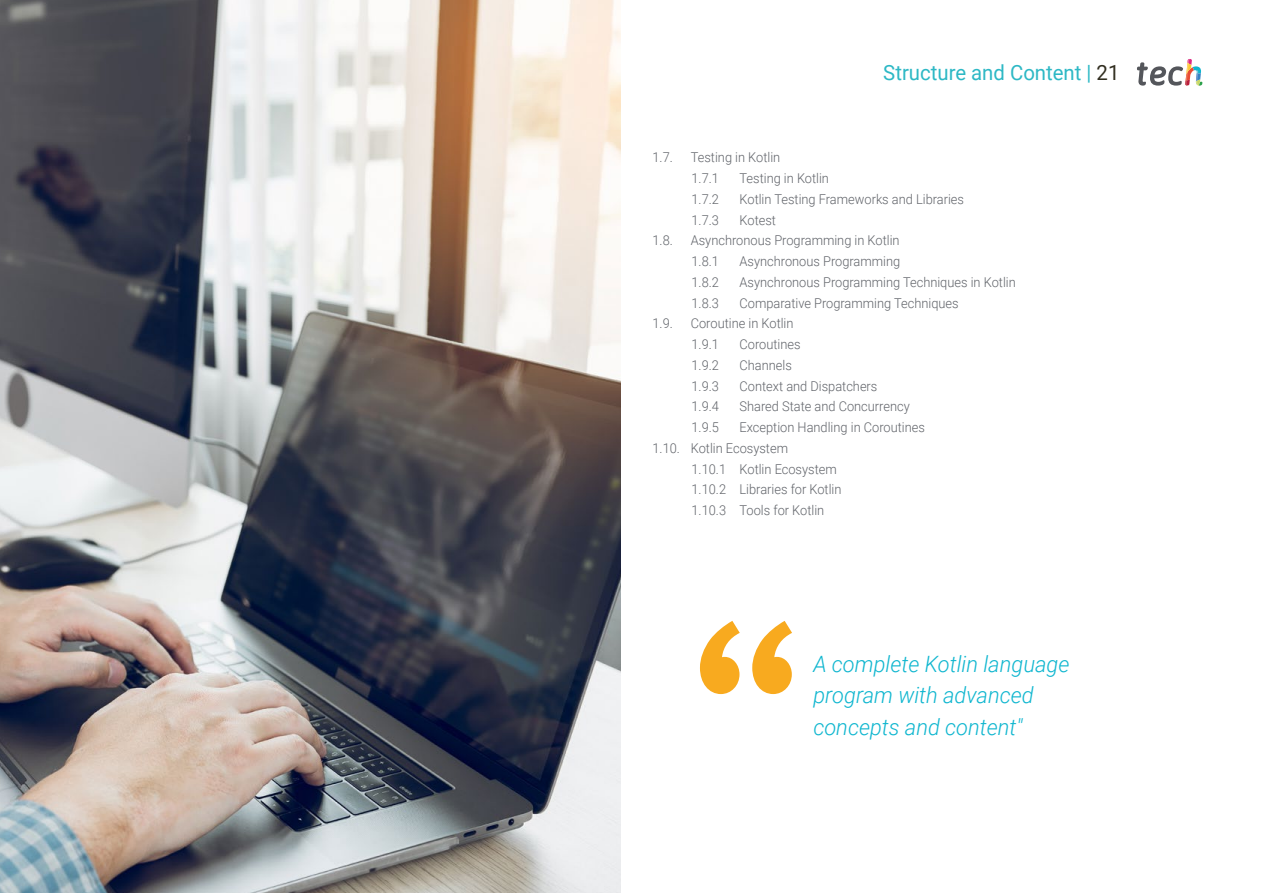
<style>
.page{position:relative;width:1263px;height:893px;background:#fff}
.page>*{position:absolute;margin:0;border:0;box-sizing:border-box;transform-origin:0 0}
.t1{font:italic 300 22.5px/31.5px "Roboto";color:#0fb6cf}
.t2{font:21px "Roboto";color:#2db8c5}
.t3{font:300 13.5px/20.7px "Roboto";color:#61646a;scale:.95 1}
.s1{color:#312e20}
</style>
<div class="page">
<svg style="left:1137px;top:59px;width:65px;height:27px"></svg>
<svg style="left:700px;top:621px;width:92px;height:73px"></svg>
<img style="left:0;top:0;width:621px;height:893px">
<p class="t3" style="left:652px;top:147px;width:23px">1.7.</p>
<p class="t3" style="left:691px;top:147px;width:96px">Testing in Kotlin<br>1.7.1</p>
<p class="t3" style="left:739px;top:167px;width:96px">Testing in Kotlin</p>
<h2 class="t2" style="left:883px;top:57px;width:238px">Structure and Content | <span class="s1">21</span></h2>
<p class="t3" style="left:691px;top:188px;width:30px">1.7.2</p>
<p class="t3" style="left:739px;top:188px;width:238px">Kotlin Testing Frameworks and Libraries</p>
<p class="t3" style="left:691px;top:209px;width:30px">1.7.3</p>
<p class="t3" style="left:739px;top:209px;width:40px">Kotest</p>
<p class="t3" style="left:652px;top:230px;width:23px">1.8.</p>
<p class="t3" style="left:691px;top:230px;width:221px">Asynchronous Programming in Kotlin<br>1.8.1</p>
<p class="t3" style="left:739px;top:250px;width:171px">Asynchronous Programming</p>
<p class="t3" style="left:691px;top:271px;width:30px">1.8.2</p>
<p class="t3" style="left:739px;top:271px;width:292px">Asynchronous Programming Techniques in Kotlin</p>
<p class="t3" style="left:691px;top:292px;width:30px">1.8.3</p>
<p class="t3" style="left:739px;top:292px;width:232px">Comparative Programming Techniques</p>
<p class="t3" style="left:652px;top:313px;width:23px">1.9.</p>
<p class="t3" style="left:691px;top:313px;width:110px">Coroutine in Kotlin<br>1.9.1</p>
<p class="t3" style="left:739px;top:333px;width:66px">Coroutines</p>
<p class="t3" style="left:691px;top:354px;width:30px">1.9.2</p>
<p class="t3" style="left:739px;top:354px;width:57px">Channels</p>
<p class="t3" style="left:691px;top:375px;width:30px">1.9.3</p>
<p class="t3" style="left:739px;top:375px;width:147px">Context and Dispatchers</p>
<p class="t3" style="left:691px;top:396px;width:30px">1.9.4</p>
<p class="t3" style="left:739px;top:396px;width:181px">Shared State and Concurrency</p>
<p class="t3" style="left:691px;top:416px;width:30px">1.9.5</p>
<p class="t3" style="left:739px;top:416px;width:197px">Exception Handling in Coroutines</p>
<p class="t3" style="left:652px;top:437px;width:144px">1.10. Kotlin Ecosystem</p>
<p class="t3" style="left:691px;top:458px;width:154px">1.10.1 Kotlin Ecosystem</p>
<p class="t3" style="left:691px;top:479px;width:159px">1.10.2 Libraries for Kotlin</p>
<p class="t3" style="left:691px;top:499px;width:141px">1.10.3 Tools for Kotlin</p>
<h1 class="t1" style="left:813px;top:647px;width:258px">A complete Kotlin language program with advanced concepts and content"</h1>
</div>
